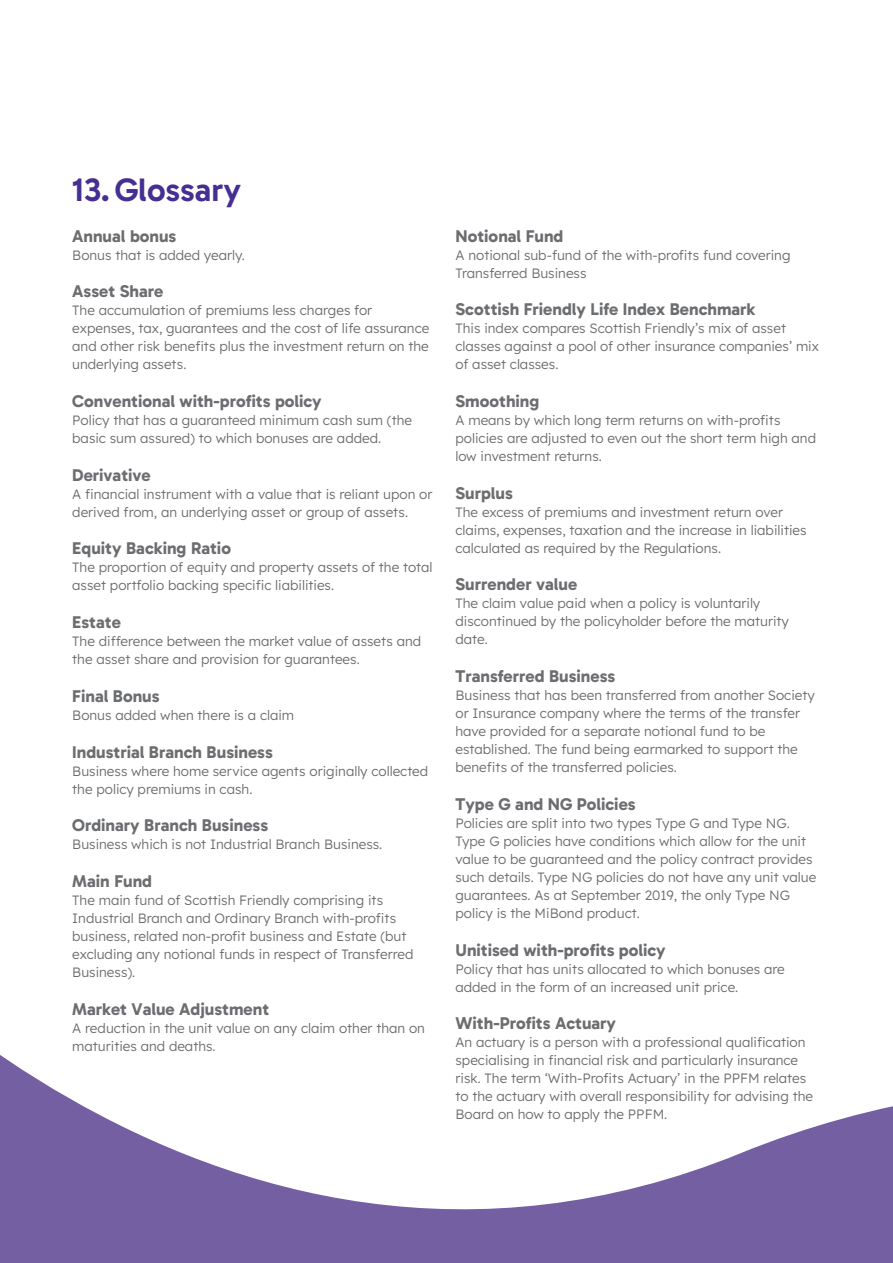
<style>
.page{position:relative;width:893px;height:1263px;background:#fff}
.page>*{position:absolute;margin:0;border:0;box-sizing:border-box;transform-origin:0 0}
.Page_Title{font:33px "Gabarito";color:#452f92}
.Glossary_Head{font:17.25px "Gabarito";color:#6c6d70}
.Body{font:300 13.5px/18px "Lexend";color:#6c6d70}
</style>
<div class="page">
<svg style="left:0;top:1055px;width:893px;height:208px"></svg>
<p class="Page_Title" style="left:72px;top:169px;width:170px">13. Glossary</p>
<p class="Glossary_Head" style="left:72px;top:225px;width:106px">Annual bonus</p>
<p class="Body" style="left:72px;top:245px;width:174px">Bonus that is added yearly.</p>
<p class="Glossary_Head" style="left:72px;top:281px;width:93px">Asset Share</p>
<p class="Body" style="left:72px;top:301px;width:359px">The accumulation of premiums less charges for expenses, tax, guarantees and the cost of life assurance and other risk benefits plus the investment return on the underlying assets.</p>
<p class="Glossary_Head" style="left:72px;top:390px;width:251px">Conventional with-profits policy</p>
<p class="Body" style="left:72px;top:410px;width:341px">Policy that has a guaranteed minimum cash sum (the basic sum assured) to which bonuses are added.</p>
<p class="Glossary_Head" style="left:72px;top:464px;width:80px">Derivative</p>
<p class="Body" style="left:72px;top:484px;width:362px">A financial instrument with a value that is reliant upon or derived from, an underlying asset or group of assets.</p>
<p class="Glossary_Head" style="left:72px;top:538px;width:160px">Equity Backing Ratio</p>
<p class="Body" style="left:72px;top:558px;width:362px">The proportion of equity and property assets of the total asset portfolio backing specific liabilities.</p>
<p class="Glossary_Head" style="left:72px;top:612px;width:50px">Estate</p>
<p class="Body" style="left:72px;top:631px;width:350px">The difference between the market value of assets and the asset share and provision for guarantees.</p>
<p class="Glossary_Head" style="left:72px;top:685px;width:89px">Final Bonus</p>
<p class="Body" style="left:72px;top:705px;width:223px">Bonus added when there is a claim</p>
<p class="Glossary_Head" style="left:72px;top:741px;width:202px">Industrial Branch Business</p>
<p class="Body" style="left:72px;top:761px;width:357px">Business where home service agents originally collected the policy premiums in cash.</p>
<p class="Glossary_Head" style="left:72px;top:815px;width:197px">Ordinary Branch Business</p>
<p class="Body" style="left:72px;top:835px;width:312px">Business which is not Industrial Branch Business.</p>
<p class="Glossary_Head" style="left:72px;top:870px;width:81px">Main Fund</p>
<p class="Body" style="left:72px;top:890px;width:343px">The main fund of Scottish Friendly comprising its Industrial Branch and Ordinary Branch with-profits business, related non-profit business and Estate (but excluding any notional funds in respect of Transferred Business).</p>
<p class="Glossary_Head" style="left:72px;top:998px;width:198px">Market Value Adjustment</p>
<p class="Body" style="left:72px;top:1018px;width:354px">A reduction in the unit value on any claim other than on maturities and deaths.</p>
<p class="Glossary_Head" style="left:455px;top:225px;width:109px">Notional Fund</p>
<p class="Body" style="left:455px;top:245px;width:336px">A notional sub-fund of the with-profits fund covering<br>Transferred Business</p>
<p class="Glossary_Head" style="left:455px;top:299px;width:301px">Scottish Friendly Life Index Benchmark</p>
<p class="Body" style="left:455px;top:319px;width:365px">This index compares Scottish Friendly’s mix of asset classes against a pool of other insurance companies’ mix of asset classes.</p>
<p class="Glossary_Head" style="left:455px;top:390px;width:85px">Smoothing</p>
<p class="Body" style="left:455px;top:410px;width:362px">A means by which long term returns on with-profits policies are adjusted to even out the short term high and low investment returns.</p>
<p class="Glossary_Head" style="left:455px;top:482px;width:59px">Surplus</p>
<p class="Body" style="left:455px;top:502px;width:353px">The excess of premiums and investment return over claims, expenses, taxation and the increase in liabilities calculated as required by the Regulations.</p>
<p class="Glossary_Head" style="left:455px;top:574px;width:123px">Surrender value</p>
<p class="Body" style="left:455px;top:594px;width:335px">The claim value paid when a policy is voluntarily discontinued by the policyholder before the maturity date.</p>
<p class="Glossary_Head" style="left:455px;top:666px;width:161px">Transferred Business</p>
<p class="Body" style="left:455px;top:685px;width:361px">Business that has been transferred from another Society or Insurance company where the terms of the transfer have provided for a separate notional fund to be established. The fund being earmarked to support the benefits of the transferred policies.</p>
<p class="Glossary_Head" style="left:455px;top:793px;width:182px">Type G and NG Policies</p>
<p class="Body" style="left:455px;top:813px;width:362px">Policies are split into two types Type G and Type NG.<br>Type G policies have conditions which allow for the unit value to be guaranteed and the policy contract provides such details. Type NG policies do not have any unit value guarantees. As at September 2019, the only Type NG policy is the MiBond product.</p>
<p class="Glossary_Head" style="left:455px;top:939px;width:212px">Unitised with-profits policy</p>
<p class="Body" style="left:455px;top:959px;width:331px">Policy that has units allocated to which bonuses are added in the form of an increased unit price.</p>
<p class="Glossary_Head" style="left:455px;top:1013px;width:162px">With-Profits Actuary</p>
<p class="Body" style="left:455px;top:1033px;width:359px">An actuary is a person with a professional qualification specialising in financial risk and particularly insurance risk. The term ‘With-Profits Actuary’ in the PPFM relates to the actuary with overall responsibility for advising the Board on how to apply the PPFM.</p>
</div>
